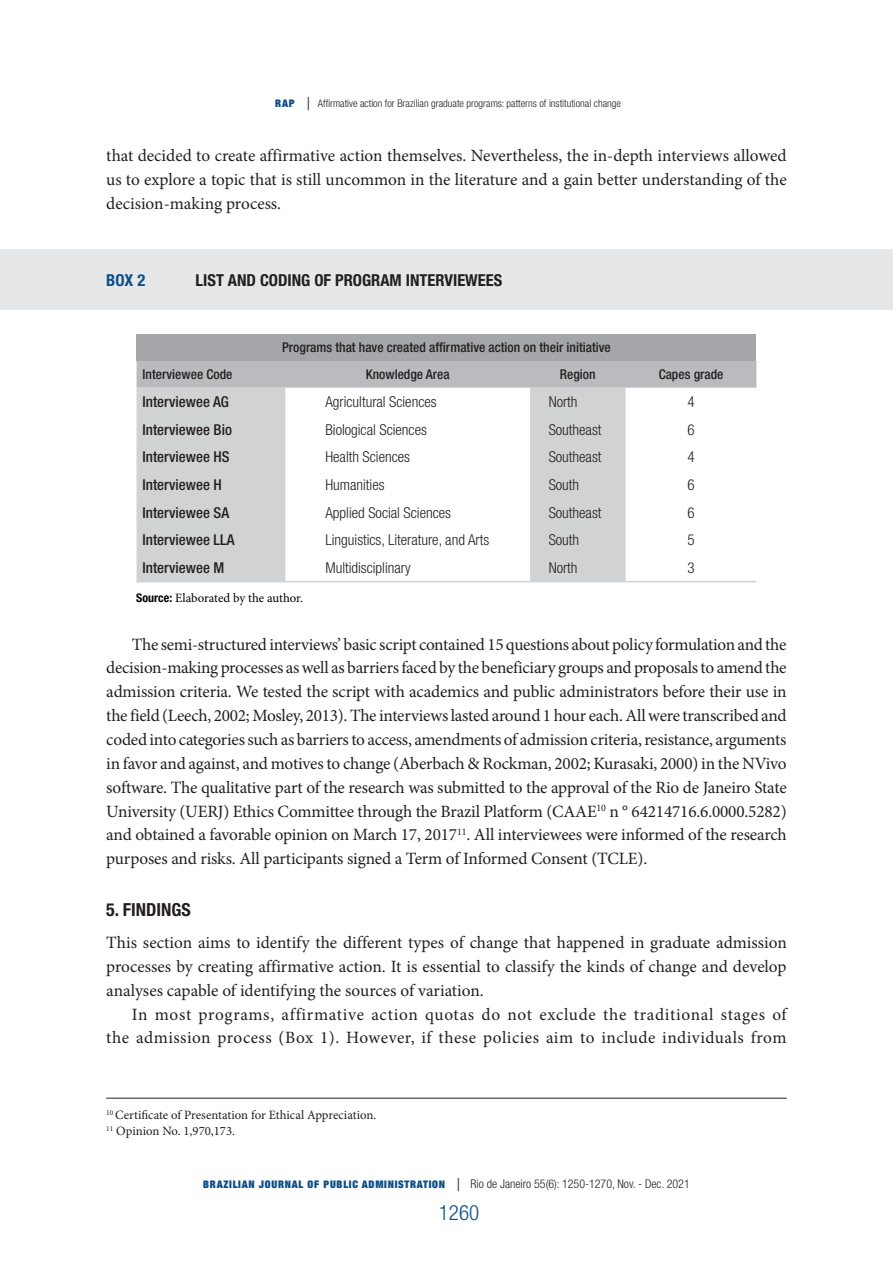
<style>
.page{position:relative;width:893px;height:1263px;background:#fff}
.page>*{position:absolute;margin:0;border:0;box-sizing:border-box;transform-origin:0 0}
.t1{font:300 condensed 21px "Helvetica Neue LT Std";color:#0c4f89}
.SUB1{font:700 condensed 18px "Helvetica Neue LT Std";color:#231f20}
.texto_3{font:17.25px/23.9px "Minion Pro";letter-spacing:.025em;color:#231f20;text-align:justify}
.sem_recuo{font:17.25px/23.9px "Minion Pro";color:#231f20;text-align:justify}
.tit_tab{font:700 condensed 16.5px "Helvetica Neue LT Std";color:#231f20}
.tit_tab-2{font:700 condensed 16.5px "Helvetica Neue LT Std";color:#0c4f89}
.TEXTO_TAB{font:300 condensed 15px "Helvetica Neue LT Std";color:#231f20}
.TEXTO_TAB-2{font:500 condensed 15px "Helvetica Neue LT Std";color:#231f20}
.GARGANTA{font:500 condensed 13.5px "Helvetica Neue LT Std";color:#231f20}
.nota_DOI{font:12.75px "Minion Pro";color:#231f20}
.fonte{font:12.75px "Minion Pro";letter-spacing:-.005em;color:#000009}
.t2{font:300 condensed 12px "Helvetica Neue LT Std";color:#231f20}
.t3{font:300 condensed 10.5px "Helvetica Neue LT Std";color:#231f20}
.s1{font-family:"Helvetica Neue";font-weight:900;font-stretch:expanded;color:#0c4f89}
.s2{font-size:18px}
.s3{font-family:"Helvetica Neue LT Std";font-weight:700;font-stretch:condensed;font-size:12px}
.s4{font-family:"Helvetica Neue";font-weight:900;font-stretch:expanded;font-size:10.5px;color:#0c4f89}
</style>
<div class="page">
<div style="left:0;top:250px;width:893px;height:60px;background:#e6e7e9"></div>
<div style="left:137px;top:334px;width:619px;height:27px;background:#a5a6aa"></div>
<div style="left:137px;top:361px;width:619px;height:27px;background:#babbbe"></div>
<svg style="left:137px;top:388px;width:489px;height:193px"></svg>
<hr style="left:137px;top:581px;width:148px;height:1px;background:#d1d2d4">
<hr style="left:285px;top:581px;width:245px;height:1px;background:#d1d2d4">
<hr style="left:530px;top:581px;width:96px;height:1px;background:#d1d2d4">
<hr style="left:626px;top:581px;width:130px;height:1px;background:#d1d2d4">
<hr style="left:106px;top:1098px;width:681px;height:1px;background:#231f20">
<p class="t3" style="left:275px;top:98px;width:347px"><span class="s1">RAP</span> <span class="s2">|</span> Affirmative action for Brazilian graduate programs: patterns of institutional change</p>
<p class="texto_3" style="left:106px;top:144px;width:682px">that decided to create affirmative action themselves. Nevertheless, the in-depth interviews allowed us to explore a topic that is still uncommon in the literature and a gain better understanding of the decision-making process.</p>
<p class="tit_tab-2" style="left:106px;top:270px;width:41px">BOX 2</p>
<p class="tit_tab" style="left:196px;top:270px;width:308px">LIST AND CODING OF PROGRAM INTERVIEWEES</p>
<p class="GARGANTA" style="left:282px;top:340px;width:330px">Programs that have created affirmative action on their initiative</p>
<p class="GARGANTA" style="left:143px;top:366px;width:91px">Interviewee Code</p>
<p class="GARGANTA" style="left:366px;top:366px;width:85px">Knowledge Area</p>
<p class="GARGANTA" style="left:560px;top:366px;width:37px">Region</p>
<p class="GARGANTA" style="left:659px;top:366px;width:66px">Capes grade</p>
<p class="TEXTO_TAB-2" style="left:143px;top:393px;width:88px">Interviewee AG</p>
<p class="TEXTO_TAB" style="left:325px;top:393px;width:113px">Agricultural Sciences</p>
<p class="TEXTO_TAB" style="left:549px;top:393px;width:30px">North</p>
<p class="TEXTO_TAB" style="left:687px;top:393px;width:9px">4</p>
<p class="TEXTO_TAB-2" style="left:143px;top:420px;width:91px">Interviewee Bio</p>
<p class="TEXTO_TAB" style="left:325px;top:421px;width:103px">Biological Sciences</p>
<p class="TEXTO_TAB" style="left:549px;top:421px;width:54px">Southeast</p>
<p class="TEXTO_TAB" style="left:687px;top:421px;width:9px">6</p>
<p class="TEXTO_TAB-2" style="left:143px;top:448px;width:89px">Interviewee HS</p>
<p class="TEXTO_TAB" style="left:325px;top:448px;width:86px">Health Sciences</p>
<p class="TEXTO_TAB" style="left:549px;top:448px;width:54px">Southeast</p>
<p class="TEXTO_TAB" style="left:687px;top:448px;width:9px">4</p>
<p class="TEXTO_TAB-2" style="left:143px;top:476px;width:81px">Interviewee H</p>
<p class="TEXTO_TAB" style="left:325px;top:476px;width:61px">Humanities</p>
<p class="TEXTO_TAB" style="left:549px;top:476px;width:32px">South</p>
<p class="TEXTO_TAB" style="left:687px;top:476px;width:9px">6</p>
<p class="TEXTO_TAB-2" style="left:143px;top:503px;width:88px">Interviewee SA</p>
<p class="TEXTO_TAB" style="left:325px;top:504px;width:127px">Applied Social Sciences</p>
<p class="TEXTO_TAB" style="left:549px;top:504px;width:54px">Southeast</p>
<p class="TEXTO_TAB" style="left:687px;top:504px;width:9px">6</p>
<p class="TEXTO_TAB-2" style="left:143px;top:531px;width:94px">Interviewee LLA</p>
<p class="TEXTO_TAB" style="left:325px;top:531px;width:165px">Linguistics, Literature, and Arts</p>
<p class="TEXTO_TAB" style="left:549px;top:531px;width:32px">South</p>
<p class="TEXTO_TAB" style="left:687px;top:531px;width:9px">5</p>
<p class="TEXTO_TAB-2" style="left:143px;top:559px;width:83px">Interviewee M</p>
<p class="TEXTO_TAB" style="left:325px;top:559px;width:87px">Multidisciplinary</p>
<p class="TEXTO_TAB" style="left:549px;top:559px;width:30px">North</p>
<p class="TEXTO_TAB" style="left:687px;top:559px;width:9px">3</p>
<p class="fonte" style="left:136px;top:589px;width:168px"><span class="s3">Source:</span> Elaborated by the author.</p>
<p class="texto_3" style="left:106px;top:632px;width:682px;text-indent:26px">The semi-structured interviews’ basic script contained 15 questions about policy formulation and the decision-making processes as well as barriers faced by the beneficiary groups and proposals to amend the admission criteria. We tested the script with academics and public administrators before their use in the field (Leech, 2002; Mosley, 2013). The interviews lasted around 1 hour each. All were transcribed and coded into categories such as barriers to access, amendments of admission criteria, resistance, arguments in favor and against, and motives to change (Aberbach &amp; Rockman, 2002; Kurasaki, 2000) in the NVivo software. The qualitative part of the research was submitted to the approval of the Rio de Janeiro State University (UERJ) Ethics Committee through the Brazil Platform (CAAE<sup>10</sup> n ° 64214716.6.0000.5282) and obtained a favorable opinion on March 17, 2017<sup>11</sup>. All interviewees were informed of the research purposes and risks. All participants signed a Term of Informed Consent (TCLE).</p>
<p class="SUB1" style="left:106px;top:898px;width:86px">5. FINDINGS</p>
<p class="sem_recuo" style="left:106px;top:931px;width:682px">This section aims to identify the different types of change that happened in graduate admission processes by creating affirmative action. It is essential to classify the kinds of change and develop analyses capable of identifying the sources of variation.</p>
<p class="texto_3" style="left:106px;top:1002px;width:682px;text-align:right">In most programs, affirmative action quotas do not exclude the traditional stages of the admission process (Box 1). However, if these policies aim to include individuals from</p>
<p class="nota_DOI" style="left:106px;top:1106px;width:272px"><sup>10</sup> Certificate of Presentation for Ethical Appreciation.</p>
<p class="nota_DOI" style="left:106px;top:1123px;width:130px"><sup>11</sup> Opinion No. 1,970,173.</p>
<p class="t2" style="left:203px;top:1176px;width:488px"><span class="s4">BRAZILIAN JOURNAL OF PUBLIC ADMINISTRATION</span> <span class="s2">|</span> Rio de Janeiro 55(6): 1250-1270, Nov. - Dec. 2021</p>
<p class="t1" style="left:439px;top:1200px;width:42px">1260</p>
</div>
